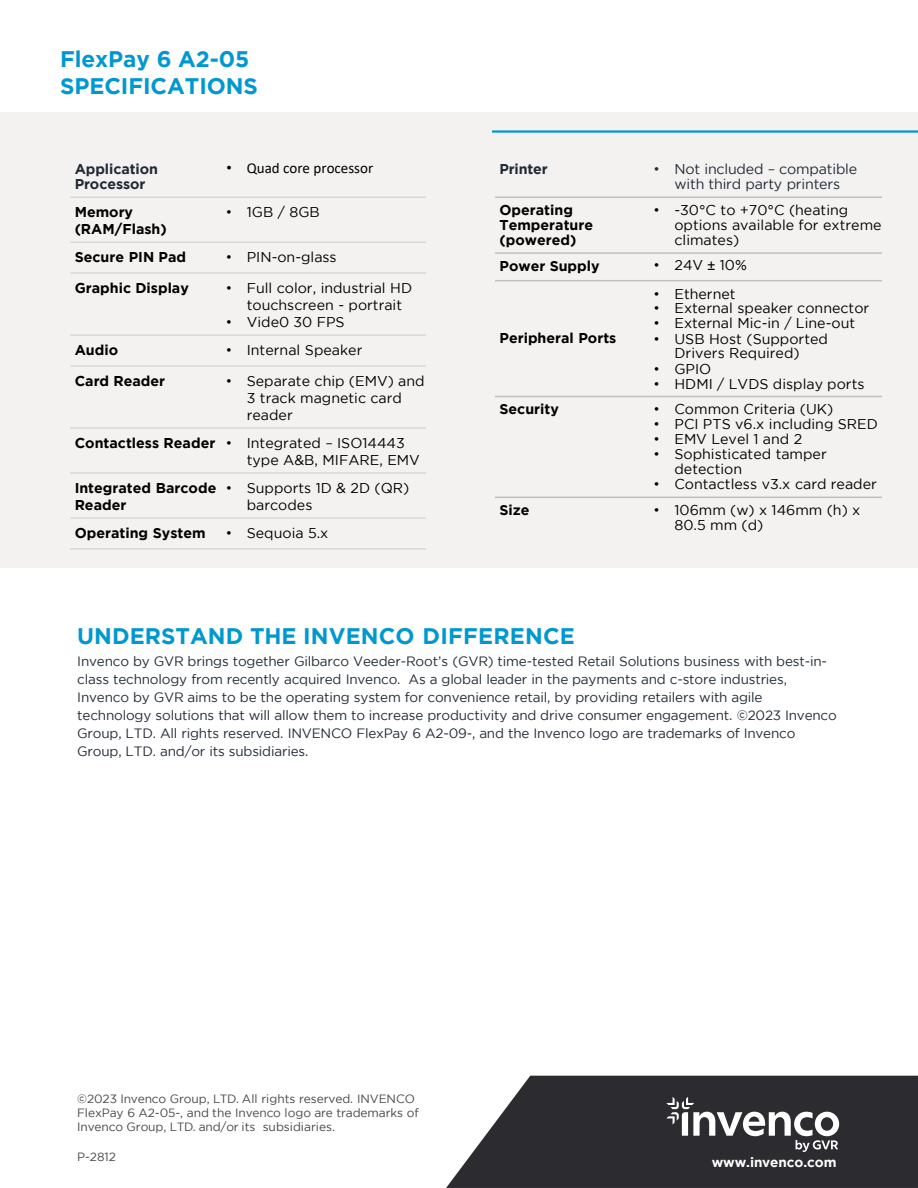
<style>
.page{position:relative;width:918px;height:1188px;background:#fff}
.page>*{position:absolute;margin:0;border:0;box-sizing:border-box;transform-origin:0 0}
.t1{font:700 22.5px "Gotham";color:#0098cf}
.t2{font:15px "Calibri";color:#000}
.t3{font:14.25px/17.1px "Gotham";color:#000}
.t4{font:700 14.25px/17.1px "Gotham";color:#000}
.t5{font:14.25px/15px "Gotham";letter-spacing:-.01em;color:#212a35;text-align:center}
.t6{font:700 14.25px/15px "Gotham";letter-spacing:-.005em;color:#212a35}
.t7{font:13.5px/18px "Gotham";letter-spacing:-.01em;color:#212a35}
.t8{font:700 13.5px "Gotham";letter-spacing:-.005em;color:#fff}
.t9{font:12px/14.4px "Gotham";letter-spacing:-.005em;color:#464648}
.s1{font-family:"Arial"}
</style>
<div class="page">
<svg style="left:446px;top:1076px;width:472px;height:112px;background:#424246"></svg>
<svg style="left:666px;top:1097px;width:173px;height:55px"></svg>
<div style="left:0;top:112px;width:918px;height:456px;background:#f4f2f1"></div>
<hr style="left:70px;top:196px;width:356px;height:2px;background:#d6d8d9">
<hr style="left:70px;top:241px;width:356px;height:2px;background:#d6d8d9">
<hr style="left:70px;top:272px;width:356px;height:2px;background:#d6d8d9">
<hr style="left:70px;top:334px;width:356px;height:2px;background:#d6d8d9">
<hr style="left:70px;top:365px;width:356px;height:2px;background:#d6d8d9">
<hr style="left:70px;top:427px;width:356px;height:2px;background:#d6d8d9">
<hr style="left:70px;top:472px;width:356px;height:2px;background:#d6d8d9">
<hr style="left:70px;top:517px;width:356px;height:2px;background:#d6d8d9">
<hr style="left:70px;top:548px;width:356px;height:2px;background:#d6d8d9">
<hr style="left:495px;top:196px;width:387px;height:2px;background:#bfbfbf">
<hr style="left:495px;top:252px;width:387px;height:2px;background:#bfbfbf">
<hr style="left:495px;top:280px;width:387px;height:1px;background:#bfbfbf">
<hr style="left:495px;top:396px;width:387px;height:1px;background:#bfbfbf">
<hr style="left:495px;top:497px;width:387px;height:1px;background:#bfbfbf">
<hr style="left:492px;top:130px;width:426px;height:3px;background:#0098cf">
<p class="t1" style="left:60px;top:46px;width:191px">FlexPay 6 A2-05</p>
<p class="t1" style="left:60px;top:73px;width:199px">SPECIFICATIONS</p>
<p class="t6" style="left:75px;top:161px;width:85px">Application<br>Processor</p>
<p class="t2" style="left:227px;top:158px;width:148px"><span class="s1">•</span> Quad core processor</p>
<p class="t4" style="left:75px;top:203px;width:94px">Memory (RAM/Flash)</p>
<p class="t3" style="left:227px;top:203px;width:95px"><span class="s1">•</span> 1GB / 8GB</p>
<p class="t4" style="left:75px;top:248px;width:113px">Secure PIN Pad</p>
<p class="t3" style="left:227px;top:248px;width:112px"><span class="s1">•</span> PIN-on-glass</p>
<p class="t4" style="left:75px;top:279px;width:116px">Graphic Display</p>
<p class="t3" style="left:247px;top:279px;width:167px;text-indent:-20px"><span class="s1">•</span> Full color, industrial HD touchscreen - portrait</p>
<p class="t3" style="left:227px;top:313px;width:120px"><span class="s1">•</span> Vide0 30 FPS</p>
<p class="t4" style="left:75px;top:341px;width:45px">Audio</p>
<p class="t3" style="left:227px;top:341px;width:137px"><span class="s1">•</span> Internal Speaker</p>
<p class="t4" style="left:75px;top:372px;width:92px">Card Reader</p>
<p class="t3" style="left:247px;top:372px;width:179px;text-indent:-20px"><span class="s1">•</span> Separate chip (EMV) and<br>3 track magnetic card reader</p>
<p class="t4" style="left:75px;top:434px;width:142px">Contactless Reader</p>
<p class="t3" style="left:247px;top:434px;width:175px;text-indent:-20px"><span class="s1">•</span> Integrated – ISO14443 type A&amp;B, MIFARE, EMV</p>
<p class="t4" style="left:75px;top:479px;width:143px">Integrated Barcode<br>Reader</p>
<p class="t3" style="left:247px;top:479px;width:164px;text-indent:-20px"><span class="s1">•</span> Supports 1D &amp; 2D (QR) barcodes</p>
<p class="t4" style="left:75px;top:524px;width:132px">Operating System</p>
<p class="t3" style="left:227px;top:524px;width:103px"><span class="s1">•</span> Sequoia 5.x</p>
<p class="t6" style="left:500px;top:161px;width:50px">Printer</p>
<p class="t5" style="left:654px;top:162px;width:205px"><span class="s1">•</span> Not included – compatible with third party printers</p>
<p class="t4" style="left:500px;top:202px;width:95px;line-height:15px">Operating<br>Temperature (powered)</p>
<p class="t3" style="left:674px;top:202px;width:209px;line-height:15px;text-indent:-20px"><span class="s1">•</span> -30°C to +70°C (heating options available for extreme climates)</p>
<p class="t4" style="left:500px;top:257px;width:102px">Power Supply</p>
<p class="t3" style="left:654px;top:257px;width:94px"><span class="s1">•</span> 24V <span class="s1">±</span> 10%</p>
<p class="t4" style="left:500px;top:329px;width:118px">Peripheral Ports</p>
<p class="t3" style="left:654px;top:285px;width:83px"><span class="s1">•</span> Ethernet</p>
<p class="t3" style="left:654px;top:300px;width:217px"><span class="s1">•</span> External speaker connector</p>
<p class="t3" style="left:654px;top:315px;width:202px"><span class="s1">•</span> External Mic-in / Line-out</p>
<p class="t3" style="left:654px;top:331px;width:175px;line-height:15px;text-align:center"><span class="s1">•</span> USB Host (Supported<br>Drivers Required)</p>
<p class="t3" style="left:654px;top:360px;width:59px"><span class="s1">•</span> GPIO</p>
<p class="t3" style="left:654px;top:375px;width:212px"><span class="s1">•</span> HDMI / LVDS display ports</p>
<p class="t4" style="left:500px;top:400px;width:61px">Security</p>
<p class="t3" style="left:654px;top:401px;width:181px"><span class="s1">•</span> Common Criteria (UK)</p>
<p class="t3" style="left:654px;top:415px;width:225px"><span class="s1">•</span> PCI PTS v6.x including SRED</p>
<p class="t3" style="left:654px;top:430px;width:150px"><span class="s1">•</span> EMV Level 1 and 2</p>
<p class="t3" style="left:674px;top:447px;width:154px;line-height:15px;text-indent:-20px"><span class="s1">•</span> Sophisticated tamper detection</p>
<p class="t3" style="left:654px;top:476px;width:224px"><span class="s1">•</span> Contactless v3.x card reader</p>
<p class="t4" style="left:500px;top:501px;width:32px">Size</p>
<p class="t3" style="left:674px;top:502px;width:187px;line-height:15px;text-indent:-20px"><span class="s1">•</span> 106mm (w) x 146mm (h) x<br>80.5 mm (d)</p>
<p class="t1" style="left:77px;top:623px;width:499px">UNDERSTAND THE INVENCO DIFFERENCE</p>
<p class="t7" style="left:77px;top:652px;width:761px">Invenco by GVR brings together Gilbarco Veeder-Root’s (GVR) time-tested Retail Solutions business with best-in&shy;class technology from recently acquired Invenco. As a global leader in the payments and c-store industries, Invenco by GVR aims to be the operating system for convenience retail, by providing retailers with agile technology solutions that will allow them to increase productivity and drive consumer engagement. ©2023 Invenco Group, LTD. All rights reserved. INVENCO FlexPay 6 A2-09-, and the Invenco logo are trademarks of Invenco Group, LTD. and/or its subsidiaries.</p>
<p class="t9" style="left:77px;top:1091px;width:343px">©2023 Invenco Group, LTD. All rights reserved. INVENCO<br>FlexPay 6 A2-05-, and the Invenco logo are trademarks of<br>Invenco Group, LTD. and/or its subsidiaries.</p>
<p class="t9" style="left:77px;top:1149px;width:40px">P-2812</p>
<p class="t8" style="left:712px;top:1155px;width:126px">www.invenco.com</p>
</div>
